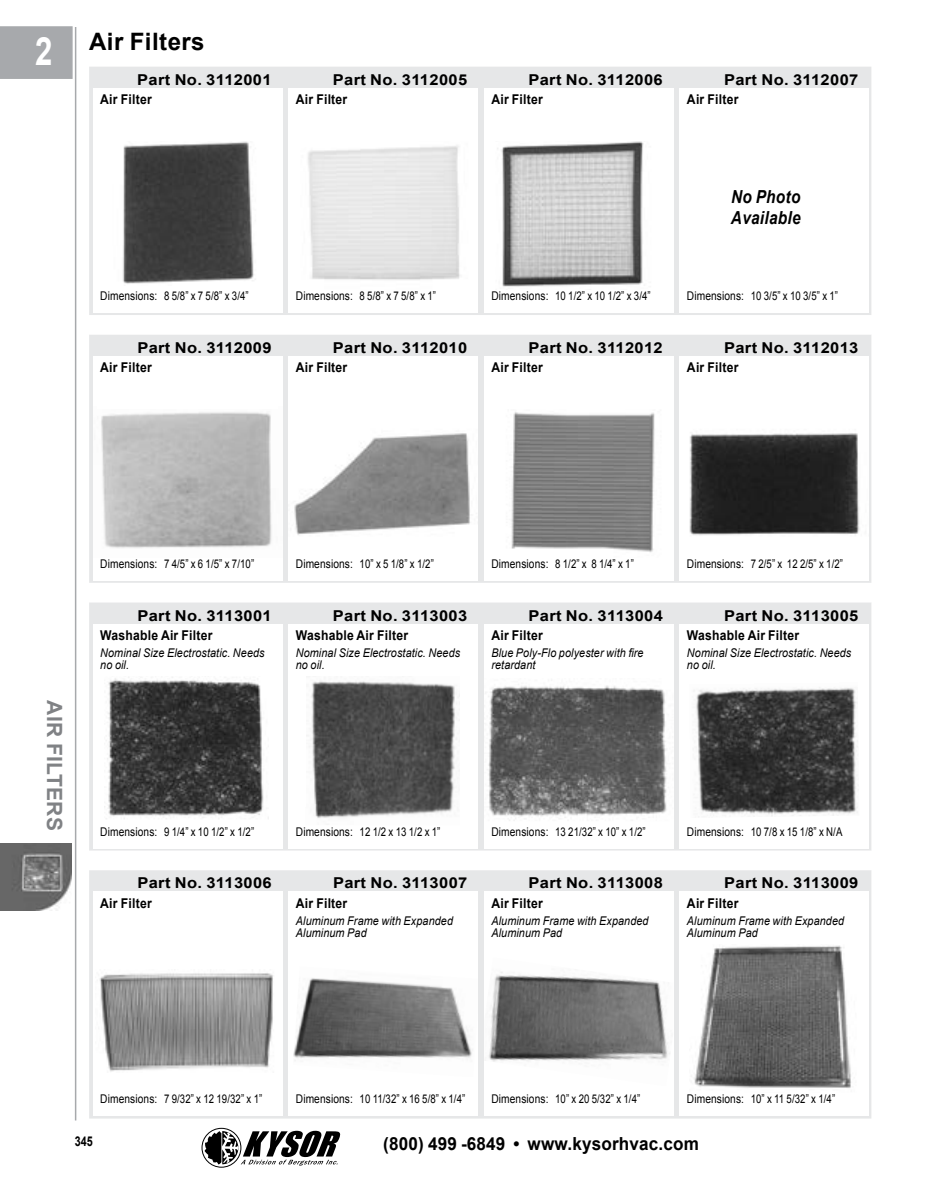
<style>
.page{position:relative;width:940px;height:1188px;background:#fff}
.page>*{position:absolute;margin:0;border:0;box-sizing:border-box;transform-origin:0 0}
.t1{font:700 39px "Arial";color:#fff;scale:.8 1}
.t2{font:700 24px "Arial";letter-spacing:.02em;color:#000}
.t3{font:700 21px "Arial";letter-spacing:.02em;color:#808285}
.t4{font:700 18px "Arial";letter-spacing:.01em;color:#000;scale:.95 1}
.t5{font:italic 700 18px/21px "Arial";letter-spacing:.02em;color:#000;scale:.85 1}
.t6{font:700 15px "Arial";letter-spacing:.02em;color:#000;scale:1.1 1}
.t7{font:700 13.5px "Arial";letter-spacing:.02em;color:#000;scale:.9 1}
.t8{font:700 13.5px "Arial";letter-spacing:.02em;color:#000;scale:.8 1}
.t9{font:12px "Arial";letter-spacing:.01em;color:#000;scale:.85 1}
.t10{font:italic 12px/12px "Arial";letter-spacing:.01em;color:#000;scale:.9 1}
</style>
<div class="page">
<hr style="left:75px;top:27px;width:1px;height:1093px;background:#a7a9ac">
<div style="left:0;top:26px;width:73px;height:53px;background:#a7a9ac"></div>
<div style="left:202px;top:1128px;width:39px;height:40px;border:1px solid #000;border-radius:50%"></div>
<svg style="left:204px;top:1131px;width:136px;height:35px"></svg>
<img style="left:0;top:843px;width:71px;height:68px">
<div style="left:89px;top:67px;width:782px;height:1052px;background:#e6e7e8"></div>
<svg style="left:89px;top:315px;width:782px;height:555px"></svg>
<div style="left:93px;top:88px;width:189px;height:225px;background:#fff"></div>
<img style="left:122px;top:141px;width:132px;height:143px">
<div style="left:288px;top:88px;width:190px;height:225px;background:#fff"></div>
<img style="left:308px;top:145px;width:152px;height:135px">
<div style="left:484px;top:88px;width:189px;height:225px;background:#fff"></div>
<img style="left:497px;top:141px;width:147px;height:146px">
<div style="left:679px;top:88px;width:190px;height:225px;background:#fff"></div>
<div style="left:93px;top:356px;width:189px;height:225px;background:#fff"></div>
<img style="left:101px;top:412px;width:171px;height:136px">
<div style="left:288px;top:356px;width:190px;height:225px;background:#fff"></div>
<img style="left:294px;top:433px;width:176px;height:102px">
<div style="left:484px;top:356px;width:189px;height:225px;background:#fff"></div>
<img style="left:511px;top:412px;width:144px;height:140px">
<div style="left:679px;top:356px;width:190px;height:225px;background:#fff"></div>
<img style="left:689px;top:433px;width:171px;height:103px">
<div style="left:93px;top:624px;width:189px;height:224px;background:#fff"></div>
<img style="left:106px;top:677px;width:163px;height:142px">
<div style="left:288px;top:624px;width:190px;height:224px;background:#fff"></div>
<img style="left:306px;top:680px;width:154px;height:138px">
<div style="left:484px;top:624px;width:189px;height:224px;background:#fff"></div>
<img style="left:488px;top:685px;width:179px;height:136px">
<div style="left:679px;top:624px;width:190px;height:224px;background:#fff"></div>
<img style="left:694px;top:687px;width:164px;height:129px">
<div style="left:93px;top:892px;width:189px;height:224px;background:#fff"></div>
<img style="left:99px;top:973px;width:174px;height:99px">
<div style="left:288px;top:892px;width:190px;height:224px;background:#fff"></div>
<img style="left:293px;top:978px;width:179px;height:83px">
<div style="left:484px;top:892px;width:189px;height:224px;background:#fff"></div>
<img style="left:489px;top:972px;width:181px;height:90px">
<div style="left:679px;top:892px;width:190px;height:224px;background:#fff"></div>
<img style="left:694px;top:945px;width:157px;height:143px">
<h1 class="t1" style="left:35px;top:25px;width:23px">2</h1>
<h2 class="t2" style="left:89px;top:25px;width:117px">Air Filters</h2>
<p class="t6" style="left:137px;top:70px;width:124px">Part No. 3112001</p>
<p class="t6" style="left:333px;top:70px;width:124px">Part No. 3112005</p>
<p class="t6" style="left:528px;top:70px;width:124px">Part No. 3112006</p>
<p class="t6" style="left:724px;top:70px;width:124px">Part No. 3112007</p>
<p class="t7" style="left:100px;top:90px;width:59px">Air Filter</p>
<p class="t7" style="left:296px;top:90px;width:59px">Air Filter</p>
<p class="t9" style="left:100px;top:288px;width:176px">Dimensions: 8 5/8” x 7 5/8” x 3/4”</p>
<p class="t9" style="left:296px;top:288px;width:166px">Dimensions: 8 5/8” x 7 5/8” x 1”</p>
<p class="t7" style="left:491px;top:90px;width:59px">Air Filter</p>
<p class="t9" style="left:491px;top:288px;width:189px">Dimensions: 10 1/2” x 10 1/2” x 3/4”</p>
<p class="t7" style="left:687px;top:90px;width:59px">Air Filter</p>
<h3 class="t5" style="left:731px;top:187px;width:83px">No Photo<br>Available</h3>
<p class="t9" style="left:687px;top:288px;width:179px">Dimensions: 10 3/5” x 10 3/5” x 1”</p>
<p class="t6" style="left:137px;top:337px;width:124px">Part No. 3112009</p>
<p class="t6" style="left:333px;top:337px;width:124px">Part No. 3112010</p>
<p class="t6" style="left:528px;top:337px;width:124px">Part No. 3112012</p>
<p class="t6" style="left:724px;top:337px;width:124px">Part No. 3112013</p>
<p class="t7" style="left:100px;top:358px;width:59px">Air Filter</p>
<p class="t7" style="left:296px;top:358px;width:59px">Air Filter</p>
<p class="t7" style="left:491px;top:358px;width:59px">Air Filter</p>
<p class="t7" style="left:687px;top:358px;width:59px">Air Filter</p>
<h3 class="t3" style="left:68px;top:700px;width:132px;rotate:90deg">Air Filters</h3>
<p class="t9" style="left:100px;top:556px;width:183px">Dimensions: 7 4/5” x 6 1/5” x 7/10”</p>
<p class="t9" style="left:296px;top:556px;width:164px">Dimensions: 10” x 5 1/8” x 1/2”</p>
<p class="t9" style="left:491px;top:556px;width:169px">Dimensions: 8 1/2” x 8 1/4” x 1”</p>
<p class="t9" style="left:687px;top:556px;width:185px">Dimensions: 7 2/5” x 12 2/5” x 1/2”</p>
<p class="t6" style="left:137px;top:605px;width:124px">Part No. 3113001</p>
<p class="t6" style="left:333px;top:605px;width:124px">Part No. 3113003</p>
<p class="t6" style="left:528px;top:605px;width:124px">Part No. 3113004</p>
<p class="t6" style="left:724px;top:605px;width:124px">Part No. 3113005</p>
<p class="t7" style="left:100px;top:626px;width:126px">Washable Air Filter</p>
<p class="t10" style="left:100px;top:647px;width:184px">Nominal Size Electrostatic. Needs no oil.</p>
<p class="t7" style="left:296px;top:626px;width:126px">Washable Air Filter</p>
<p class="t10" style="left:296px;top:647px;width:184px">Nominal Size Electrostatic. Needs no oil.</p>
<p class="t7" style="left:491px;top:626px;width:59px">Air Filter</p>
<p class="t10" style="left:491px;top:647px;width:171px">Blue Poly-Flo polyester with fire retardant</p>
<p class="t7" style="left:687px;top:626px;width:126px">Washable Air Filter</p>
<p class="t10" style="left:687px;top:647px;width:184px">Nominal Size Electrostatic. Needs no oil.</p>
<p class="t9" style="left:100px;top:823px;width:183px">Dimensions: 9 1/4” x 10 1/2” x 1/2”</p>
<p class="t9" style="left:296px;top:823px;width:172px">Dimensions: 12 1/2 x 13 1/2 x 1”</p>
<p class="t9" style="left:491px;top:823px;width:183px">Dimensions: 13 21/32” x 10” x 1/2”</p>
<p class="t9" style="left:687px;top:823px;width:184px">Dimensions: 10 7/8 x 15 1/8” x N/A</p>
<p class="t6" style="left:137px;top:873px;width:124px">Part No. 3113006</p>
<p class="t6" style="left:333px;top:873px;width:124px">Part No. 3113007</p>
<p class="t6" style="left:528px;top:873px;width:124px">Part No. 3113008</p>
<p class="t6" style="left:724px;top:873px;width:124px">Part No. 3113009</p>
<p class="t7" style="left:100px;top:894px;width:59px">Air Filter</p>
<p class="t7" style="left:296px;top:894px;width:59px">Air Filter</p>
<p class="t10" style="left:296px;top:914px;width:176px">Aluminum Frame with Expanded<br>Aluminum Pad</p>
<p class="t7" style="left:491px;top:894px;width:59px">Air Filter</p>
<p class="t10" style="left:491px;top:914px;width:176px">Aluminum Frame with Expanded<br>Aluminum Pad</p>
<p class="t7" style="left:687px;top:894px;width:59px">Air Filter</p>
<p class="t10" style="left:687px;top:914px;width:176px">Aluminum Frame with Expanded<br>Aluminum Pad</p>
<p class="t9" style="left:100px;top:1091px;width:192px">Dimensions: 7 9/32” x 12 19/32” x 1”</p>
<p class="t8" style="left:75px;top:1132px;width:24px">345</p>
<p class="t9" style="left:296px;top:1091px;width:201px">Dimensions: 10 11/32” x 16 5/8” x 1/4”</p>
<p class="t9" style="left:491px;top:1091px;width:177px">Dimensions: 10” x 20 5/32” x 1/4”</p>
<p class="t9" style="left:687px;top:1091px;width:176px">Dimensions: 10” x 11 5/32” x 1/4”</p>
<h3 class="t4" style="left:383px;top:1132px;width:334px">(800) 499 -6849 • www.kysorhvac.com</h3>
</div>
